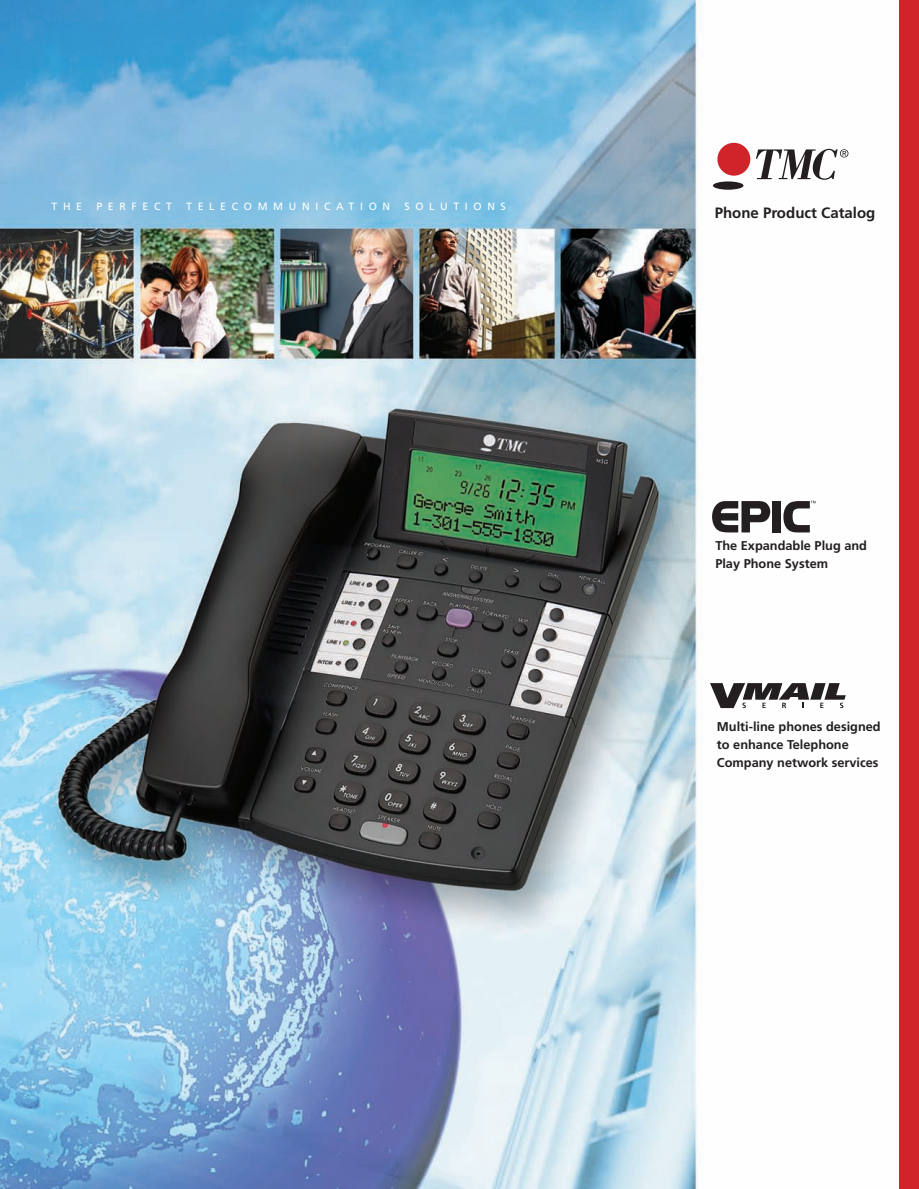
<style>
.page{position:relative;width:919px;height:1189px;background:#fff}
.page>*{position:absolute;margin:0;border:0;box-sizing:border-box;transform-origin:0 0}
.t1{font:700 15px "Frutiger";color:#231f20}
.t2{font:700 12.75px/18px "Frutiger";color:#231f20}
.t3{font:10.5px "Frutiger";letter-spacing:.54em;color:#fff}
</style>
<div class="page">
<img style="left:0;top:0;width:849px;height:1188px">
<div style="left:898px;top:0;width:20px;height:1189px;background:#d1232a"></div>
<div style="left:717px;top:143px;width:33px;height:33px;background:#d1232a;border-radius:50%"></div>
<div style="left:712px;top:181px;width:31px;height:9px;background:#231f20;border-radius:50%"></div>
<svg style="left:755px;top:149px;width:93px;height:31px"></svg>
<svg style="left:709px;top:683px;width:136px;height:25px"></svg>
<svg style="left:711px;top:501px;width:59px;height:31px"></svg>
<div style="left:772px;top:501px;width:8px;height:31px;background:#231f20"></div>
<svg style="left:783px;top:501px;width:32px;height:31px"></svg>
<p class="t3" style="left:52px;top:202px;width:32px">THE</p>
<p class="t3" style="left:96px;top:202px;width:77px">PERFECT</p>
<p class="t3" style="left:186px;top:202px;width:205px">TELECOMMUNICATION</p>
<p class="t3" style="left:404px;top:202px;width:103px">SOLUTIONS</p>
<p class="t1" style="left:714px;top:207px;width:162px">Phone Product Catalog</p>
<p class="t2" style="left:715px;top:538px;width:153px">The Expandable Plug and<br>Play Phone System</p>
<p class="t2" style="left:716px;top:718px;width:165px">Multi-line phones designed to enhance Telephone<br>Company network services</p>
</div>
